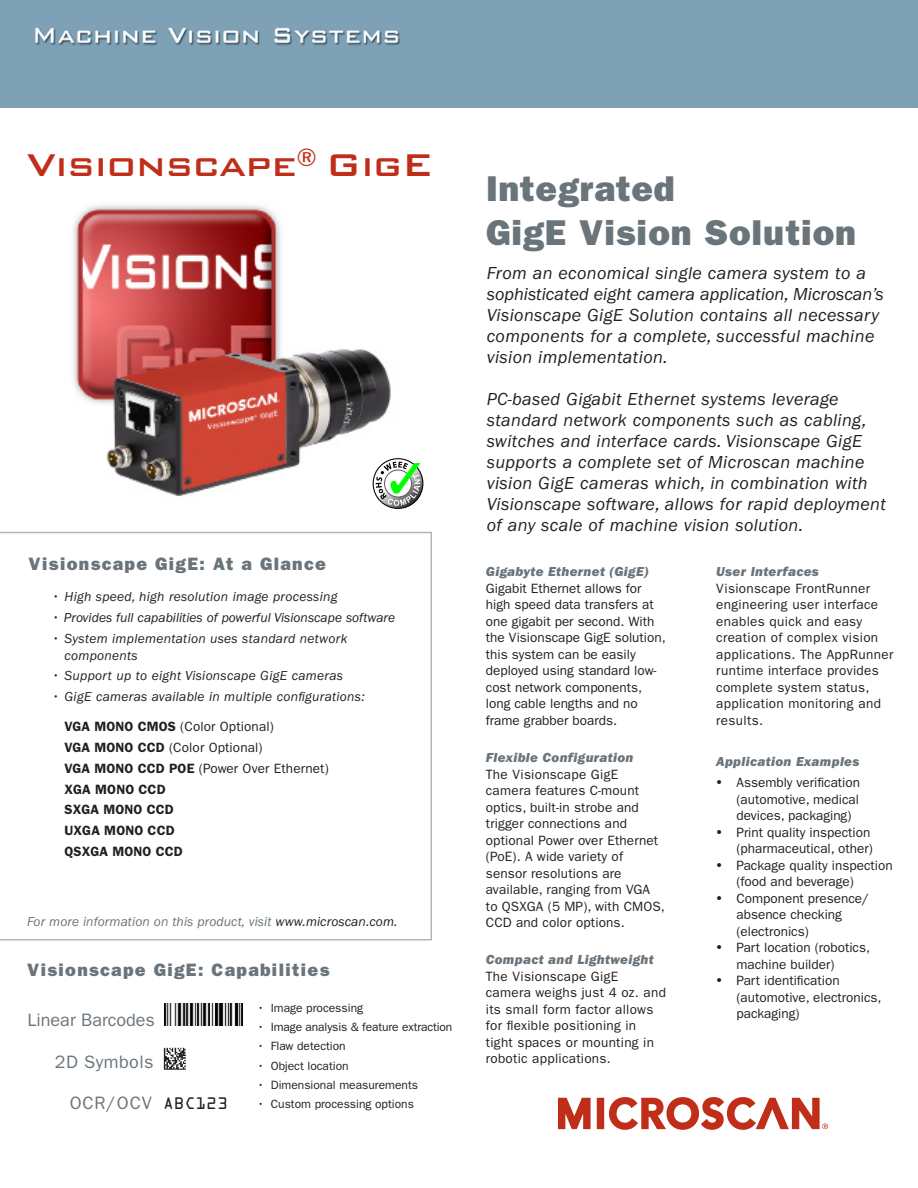
<style>
.page{position:relative;width:918px;height:1188px;background:#fff}
.page>*{position:absolute;margin:0;border:0;box-sizing:border-box;transform-origin:0 0}
.HeadlineC--BankGothi{font:500 42px "Bank Gothic BT";letter-spacing:-.01em;color:#c02d19}
.HeadlineA{font:36px "ITC Franklin Gothic Std Hvy";letter-spacing:.025em;color:#6a747b}
.Paragraph_A{font:italic 18px/21px "ITC Franklin Gothic Std";letter-spacing:.02em;color:#231f20}
.HeadlineB{font:18px "ITC Franklin Gothic Std Hvy";letter-spacing:.075em;color:#6a747b}
.Paragraph_A-2{font:italic 18px "ITC Franklin Gothic Std";color:#231f20}
.Code_headlines_3_-_P{font:18px "ITC Franklin Gothic Std";color:#6a747b}
.Code_headlines_3_-_P-2{font:18px "ITC Franklin Gothic Std";letter-spacing:.025em;color:#6a747b}
.t1{font:15px "OCRA Std";color:#231f20}
.Body_Copy{font:13.5px/16.5px "ITC Franklin Gothic Std";letter-spacing:.01em;color:#231f20}
.Body_Copy-2{font:italic 13.5px "ITC Franklin Gothic Std";letter-spacing:.02em;color:#231f20}
.BodyCopyGray{font:italic 13.5px "ITC Franklin Gothic Std";letter-spacing:.005em;color:#6a747b}
.Body_Copy-3{font:italic 13.5px "ITC Franklin Gothic Std";color:#231f20}
.Body_Copy-4{font:600 13.5px "ITC Franklin Gothic Std";letter-spacing:.01em;color:#231f20}
.Body_Copy-5{font:13.5px "ITC Franklin Gothic Std Hvy It";letter-spacing:.025em;color:#6a747b}
.BodyCopyGray-2{font:12px "ITC Franklin Gothic Std";color:#231f20}
.s1{font-weight:600}
.s2{color:#231f20}
.s3{font-family:"ITC Franklin Gothic Std Hvy It";color:#6a747b}
</style>
<div class="page">
<img style="left:73px;top:204px;width:320px;height:305px">
<svg style="left:0;top:532px;width:432px;height:408px"></svg>
<svg style="left:373px;top:459px;width:50px;height:49px"></svg>
<div style="left:373px;top:458px;width:50px;height:51px;border:1px solid #000;border-radius:50%"></div>
<svg style="left:376px;top:462px;width:44px;height:44px"></svg>
<img style="left:164px;top:1003px;width:79px;height:23px">
<div style="left:0;top:0;width:918px;height:108px;background:#7ea1b6"></div>
<svg style="left:558px;top:1097px;width:33px;height:33px"></svg>
<div style="left:597px;top:1098px;width:7px;height:31px;border:4px solid #c02d19"></div>
<svg style="left:609px;top:1097px;width:219px;height:33px"></svg>
<img style="left:163px;top:1048px;width:23px;height:22px">
<p class="HeadlineC--BankGothi" style="left:27px;top:142px;width:408px">Visionscape<sup>®</sup> GigE</p>
<p class="HeadlineB" style="left:28px;top:553px;width:299px">Visionscape GigE: At a Glance</p>
<p class="Body_Copy-2" style="left:51px;top:589px;width:288px">• High speed, high resolution image processing</p>
<p class="Body_Copy-3" style="left:51px;top:610px;width:346px">• Provides full capabilities of powerful Visionscape software</p>
<p class="Body_Copy-2" style="left:51px;top:631px;width:298px">• System implementation uses standard network</p>
<p class="Body_Copy-2" style="left:64px;top:648px;width:75px">components</p>
<p class="Body_Copy-2" style="left:51px;top:668px;width:294px">• Support up to eight Visionscape GigE cameras</p>
<p class="Body_Copy-2" style="left:51px;top:689px;width:315px">• GigE cameras available in multiple configurations:</p>
<p class="Body_Copy" style="left:64px;top:718px;width:211px"><span class="s1">VGA MONO CMOS</span> (Color Optional)</p>
<p class="Body_Copy" style="left:64px;top:739px;width:200px"><span class="s1">VGA MONO CCD</span> (Color Optional)</p>
<p class="Body_Copy-4" style="left:64px;top:760px;width:52px">VGA MONO</p>
<p class="Body_Copy" style="left:138px;top:760px;width:193px"><span class="s1">CCD POE</span> (Power Over Ethernet)</p>
<p class="Body_Copy-4" style="left:64px;top:781px;width:103px">XGA MONO CCD</p>
<p class="Body_Copy-4" style="left:64px;top:802px;width:111px">SXGA MONO CCD</p>
<p class="Body_Copy-4" style="left:64px;top:823px;width:62px">UXGA MONO</p>
<p class="Body_Copy-4" style="left:148px;top:823px;width:28px">CCD</p>
<p class="Body_Copy-4" style="left:64px;top:843px;width:70px">QSXGA MONO</p>
<p class="Body_Copy-4" style="left:156px;top:843px;width:28px">CCD</p>
<p class="BodyCopyGray" style="left:27px;top:914px;width:372px">For more information on this product, visit <span class="s2">www.microscan.com.</span></p>
<p class="HeadlineB" style="left:27px;top:959px;width:304px">Visionscape GigE: Capabilities</p>
<p class="BodyCopyGray-2" style="left:257px;top:1001px;width:107px">• Image processing</p>
<p class="BodyCopyGray-2" style="left:257px;top:1020px;width:197px">• Image analysis &amp; feature extraction</p>
<p class="BodyCopyGray-2" style="left:257px;top:1039px;width:90px">• Flaw detection</p>
<p class="BodyCopyGray-2" style="left:257px;top:1059px;width:93px">• Object location</p>
<p class="BodyCopyGray-2" style="left:257px;top:1078px;width:162px">• Dimensional measurements</p>
<p class="BodyCopyGray-2" style="left:257px;top:1097px;width:158px">• Custom processing options</p>
<p class="Code_headlines_3_-_P" style="left:28px;top:1009px;width:129px">Linear Barcodes</p>
<p class="Code_headlines_3_-_P-2" style="left:55px;top:1051px;width:100px">2D Symbols</p>
<p class="Code_headlines_3_-_P" style="left:70px;top:1093px;width:84px">OCR/OCV</p>
<p class="t1" style="left:163px;top:1097px;width:66px">ABC123</p>
<p class="HeadlineA" style="left:486px;top:168px;width:190px">Integrated</p>
<p class="HeadlineA" style="left:486px;top:211px;width:372px">GigE Vision Solution</p>
<p class="Paragraph_A" style="left:487px;top:263px;width:381px">From an economical single camera system to a</p>
<p class="Paragraph_A-2" style="left:487px;top:284px;width:398px">sophisticated eight camera application, Microscan’s</p>
<p class="Paragraph_A" style="left:487px;top:305px;width:394px">Visionscape GigE Solution contains all necessary components for a complete, successful machine vision implementation.</p>
<p class="Paragraph_A" style="left:487px;top:389px;width:401px">PC-based Gigabit Ethernet systems leverage standard network components such as cabling, switches and interface cards. Visionscape GigE supports a complete set of Microscan machine vision GigE cameras which, in combination with Visionscape software, allows for rapid deployment of any scale of machine vision solution.</p>
<p class="Body_Copy" style="left:486px;top:564px;width:181px"><span class="s3">Gigabyte Ethernet (GigE)<br></span>Gigabit Ethernet allows for high speed data transfers at one gigabit per second. With the Visionscape GigE solution, this system can be easily deployed using standard low&shy;cost network components, long cable lengths and no frame grabber boards.</p>
<p class="Body_Copy" style="left:486px;top:749px;width:181px"><span class="s3">Flexible Configuration<br></span>The Visionscape GigE camera features C-mount optics, built-in strobe and trigger connections and optional Power over Ethernet (PoE). A wide variety of sensor resolutions are available, ranging from VGA to QSXGA (5 MP), with CMOS,<br>CCD and color options.</p>
<p class="Body_Copy" style="left:486px;top:952px;width:182px"><span class="s3">Compact and Lightweight<br></span>The Visionscape GigE camera weighs just 4 oz. and its small form factor allows for flexible positioning in tight spaces or mounting in robotic applications.</p>
<p class="Body_Copy" style="left:716px;top:564px;width:179px"><span class="s3">User Interfaces<br></span>Visionscape FrontRunner engineering user interface enables quick and easy creation of complex vision applications. The AppRunner runtime interface provides complete system status, application monitoring and results.</p>
<p class="Body_Copy-5" style="left:716px;top:754px;width:145px">Application Examples</p>
<p class="Body_Copy" style="left:736px;top:774px;width:125px;text-align:justify">Assembly verification (automotive, medical devices, packaging)</p>
<p class="Body_Copy" style="left:736px;top:824px;width:138px">Print quality inspection (pharmaceutical, other)</p>
<p class="Body_Copy" style="left:736px;top:857px;width:158px">Package quality inspection (food and beverage)</p>
<p class="Body_Copy" style="left:736px;top:890px;width:134px">Component presence/ absence checking (electronics)</p>
<p class="Body_Copy" style="left:736px;top:939px;width:135px">Part location (robotics, machine builder)</p>
<p class="Body_Copy" style="left:736px;top:972px;width:147px">Part identification (automotive, electronics, packaging)</p>
</div>
